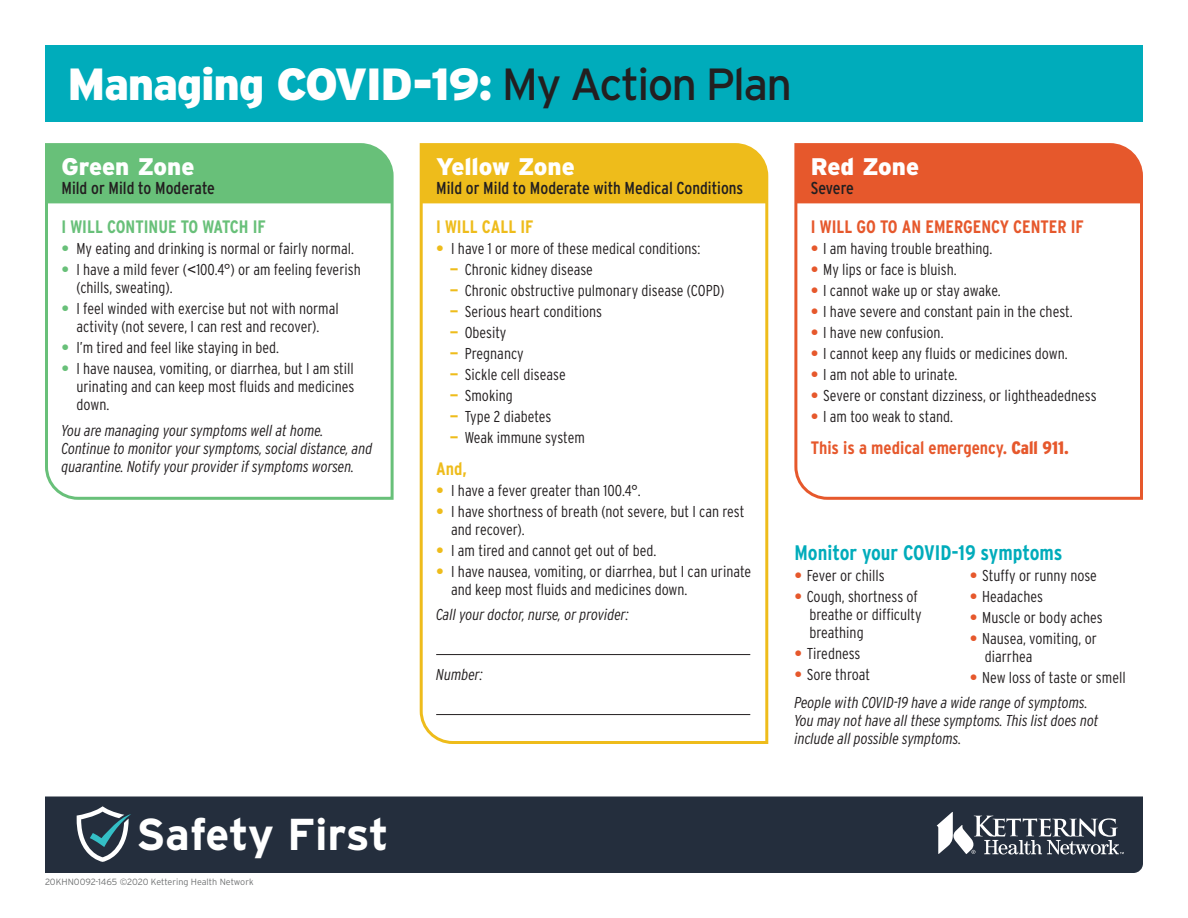
<style>
.page{position:relative;width:1188px;height:918px;background:#fff}
.page>*{position:absolute;margin:0;border:0;box-sizing:border-box;transform-origin:0 0}
.t1{font:900 45px "Interstate";letter-spacing:-.03em;color:#fff}
.t2{font:700 44.55px "Interstate";letter-spacing:-.01em;color:#fff}
.t3{font:900 24px "Interstate";color:#fff}
.t4{font:700 condensed 21px "Interstate";color:#00acbb}
.t5{font:700 condensed 18px "Interstate";color:#e6582c}
.t6{font:700 condensed 18px "Interstate";color:#68c079}
.t7{font:700 condensed 18px "Interstate";color:#eebc1b}
.t8{font:condensed 17.25px "Interstate";color:#231f20}
.t9{font:300 condensed 15.75px/18px "Interstate";color:#231f20}
.t10{font:italic 300 15.75px/18px "Interstate Condensed";color:#231f20}
.Body_Text{font:300 9px "Interstate";color:#6f7172}
.s1{font-weight:400;color:#231f20}
.s2{font-weight:700;font-stretch:normal;color:#68c079}
.s3{font-family:"Arial";font-weight:400;font-stretch:normal}
.s4{font-weight:700;font-stretch:normal;color:#eebc1b}
.s5{font-weight:700;color:#eebc1b}
.s6{font-weight:700;font-stretch:normal;color:#e6582c}
.s7{font-weight:900}
</style>
<div class="page">
<div style="left:45px;top:796px;width:1098px;height:77px;background:#242e3d"></div>
<svg style="left:77px;top:806px;width:54px;height:56px"></svg>
<div style="left:45px;top:45px;width:1098px;height:77px;background:#00acbb"></div>
<svg style="left:937px;top:812px;width:187px;height:43px"></svg>
<svg style="left:45px;top:143px;width:349px;height:357px"></svg>
<div style="left:46px;top:145px;width:346px;height:58px;background:#68c079"></div>
<svg style="left:419px;top:143px;width:350px;height:601px"></svg>
<div style="left:421px;top:145px;width:345px;height:58px;background:#eebc1b"></div>
<svg style="left:794px;top:143px;width:349px;height:357px"></svg>
<div style="left:796px;top:145px;width:346px;height:58px;background:#e6582c"></div>
<hr style="left:436px;top:654px;width:314px;height:1px;background:#231f20">
<hr style="left:436px;top:714px;width:314px;height:1px;background:#231f20">
<p class="t1" style="left:68px;top:59px;width:726px">Managing COVID-19: <span class="s1">My Action Plan</span></p>
<p class="t3" style="left:62px;top:153px;width:134px">Green Zone</p>
<p class="t8" style="left:62px;top:179px;width:155px">Mild or Mild to Moderate</p>
<p class="t6" style="left:62px;top:217px;width:206px">I WILL CONTINUE TO WATCH IF</p>
<p class="t9" style="left:62px;top:240px;width:294px"><span class="s2">•</span> My eating and drinking is normal or fairly normal.</p>
<p class="t9" style="left:76px;top:261px;width:286px;text-indent:-15px"><span class="s2">•</span> I have a mild fever (<span class="s3">&lt;</span>100.4°) or am feeling feverish (chills, sweating).</p>
<p class="t9" style="left:62px;top:300px;width:279px;text-align:center"><span class="s2">•</span> I feel winded with exercise but not with normal activity (not severe, I can rest and recover).</p>
<p class="t9" style="left:62px;top:339px;width:219px"><span class="s2">•</span> I’m tired and feel like staying in bed.</p>
<p class="t9" style="left:76px;top:360px;width:280px;text-align:justify;text-indent:-15px"><span class="s2">•</span> I have nausea, vomiting, or diarrhea, but I am still urinating and can keep most fluids and medicines down.</p>
<p class="t10" style="left:62px;top:421px;width:312px">You are managing your symptoms well at home.<br>Continue to monitor your symptoms, social distance, and quarantine. Notify your provider if symptoms worsen.</p>
<p class="t2" style="left:136px;top:810px;width:254px">Safety First</p>
<p class="Body_Text" style="left:45px;top:877px;width:210px">20KHN0092-1465 ©2020 Kettering Health Network</p>
<p class="t3" style="left:436px;top:153px;width:140px">Yellow Zone</p>
<p class="t8" style="left:436px;top:179px;width:309px">Mild or Mild to Moderate with Medical Conditions</p>
<p class="t7" style="left:436px;top:217px;width:99px">I WILL CALL IF</p>
<p class="t9" style="left:436px;top:240px;width:266px"><span class="s4">•</span> I have 1 or more of these medical conditions:</p>
<p class="t9" style="left:450px;top:261px;width:145px"><span class="s5">—</span> Chronic kidney disease</p>
<p class="t9" style="left:450px;top:282px;width:276px"><span class="s5">—</span> Chronic obstructive pulmonary disease (COPD)</p>
<p class="t9" style="left:450px;top:303px;width:154px"><span class="s5">—</span> Serious heart conditions</p>
<p class="t9" style="left:450px;top:324px;width:58px"><span class="s5">—</span> Obesity</p>
<p class="t9" style="left:450px;top:345px;width:76px"><span class="s5">—</span> Pregnancy</p>
<p class="t9" style="left:450px;top:366px;width:118px"><span class="s5">—</span> Sickle cell disease</p>
<p class="t9" style="left:450px;top:387px;width:65px"><span class="s5">—</span> Smoking</p>
<p class="t9" style="left:450px;top:408px;width:103px"><span class="s5">—</span> Type 2 diabetes</p>
<p class="t9" style="left:450px;top:429px;width:137px"><span class="s5">—</span> Weak immune system</p>
<p class="t7" style="left:436px;top:459px;width:32px">And,</p>
<p class="t9" style="left:436px;top:481px;width:206px"><span class="s4">•</span> I have a fever greater than 100.4°.</p>
<p class="t9" style="left:451px;top:502px;width:295px;text-indent:-15px"><span class="s4">•</span> I have shortness of breath (not severe, but I can rest and recover).</p>
<p class="t9" style="left:436px;top:541px;width:222px"><span class="s4">•</span> I am tired and cannot get out of bed.</p>
<p class="t9" style="left:451px;top:562px;width:302px;text-indent:-15px"><span class="s4">•</span> I have nausea, vomiting, or diarrhea, but I can urinate and keep most fluids and medicines down.</p>
<p class="t10" style="left:436px;top:606px;width:194px">Call your doctor, nurse, or provider:</p>
<p class="t10" style="left:436px;top:666px;width:48px">Number:</p>
<p class="t3" style="left:811px;top:153px;width:110px">Red Zone</p>
<p class="t8" style="left:811px;top:179px;width:45px">Severe</p>
<p class="t5" style="left:811px;top:217px;width:275px">I WILL GO TO AN EMERGENCY CENTER IF</p>
<p class="t9" style="left:811px;top:240px;width:183px"><span class="s6">•</span> I am having trouble breathing.</p>
<p class="t9" style="left:811px;top:261px;width:147px"><span class="s6">•</span> My lips or face is bluish.</p>
<p class="t9" style="left:811px;top:282px;width:191px"><span class="s6">•</span> I cannot wake up or stay awake.</p>
<p class="t9" style="left:811px;top:303px;width:263px"><span class="s6">•</span> I have severe and constant pain in the chest.</p>
<p class="t9" style="left:811px;top:324px;width:134px"><span class="s6">•</span> I have new confusion.</p>
<p class="t9" style="left:811px;top:345px;width:258px"><span class="s6">•</span> I cannot keep any fluids or medicines down.</p>
<p class="t9" style="left:811px;top:366px;width:148px"><span class="s6">•</span> I am not able to urinate.</p>
<p class="t9" style="left:811px;top:387px;width:287px"><span class="s6">•</span> Severe or constant dizziness, or lightheadedness</p>
<p class="t9" style="left:811px;top:408px;width:144px"><span class="s6">•</span> I am too weak to stand.</p>
<p class="t5" style="left:811px;top:438px;width:260px">This is a medical emergency. <span class="s7">Call 911.</span></p>
<p class="t4" style="left:794px;top:541px;width:270px">Monitor your COVID-19 symptoms</p>
<p class="t9" style="left:794px;top:566px;width:92px"><span class="s6">•</span> Fever or chills</p>
<p class="t9" style="left:809px;top:587px;width:114px;text-indent:-15px"><span class="s6">•</span> Cough, shortness of breathe or difficulty breathing</p>
<p class="t9" style="left:794px;top:644px;width:68px"><span class="s6">•</span> Tiredness</p>
<p class="t9" style="left:794px;top:665px;width:77px"><span class="s6">•</span> Sore throat</p>
<p class="t9" style="left:970px;top:566px;width:129px"><span class="s6">•</span> Stuffy or runny nose</p>
<p class="t9" style="left:970px;top:587px;width:75px"><span class="s6">•</span> Headaches</p>
<p class="t9" style="left:970px;top:608px;width:134px"><span class="s6">•</span> Muscle or body aches</p>
<p class="t9" style="left:985px;top:629px;width:113px;text-indent:-15px"><span class="s6">•</span> Nausea, vomiting, or diarrhea</p>
<p class="t9" style="left:970px;top:668px;width:157px"><span class="s6">•</span> New loss of taste or smell</p>
<p class="t10" style="left:794px;top:694px;width:306px">People with COVID-19 have a wide range of symptoms.<br>You may not have all these symptoms. This list does not include all possible symptoms.</p>
</div>
